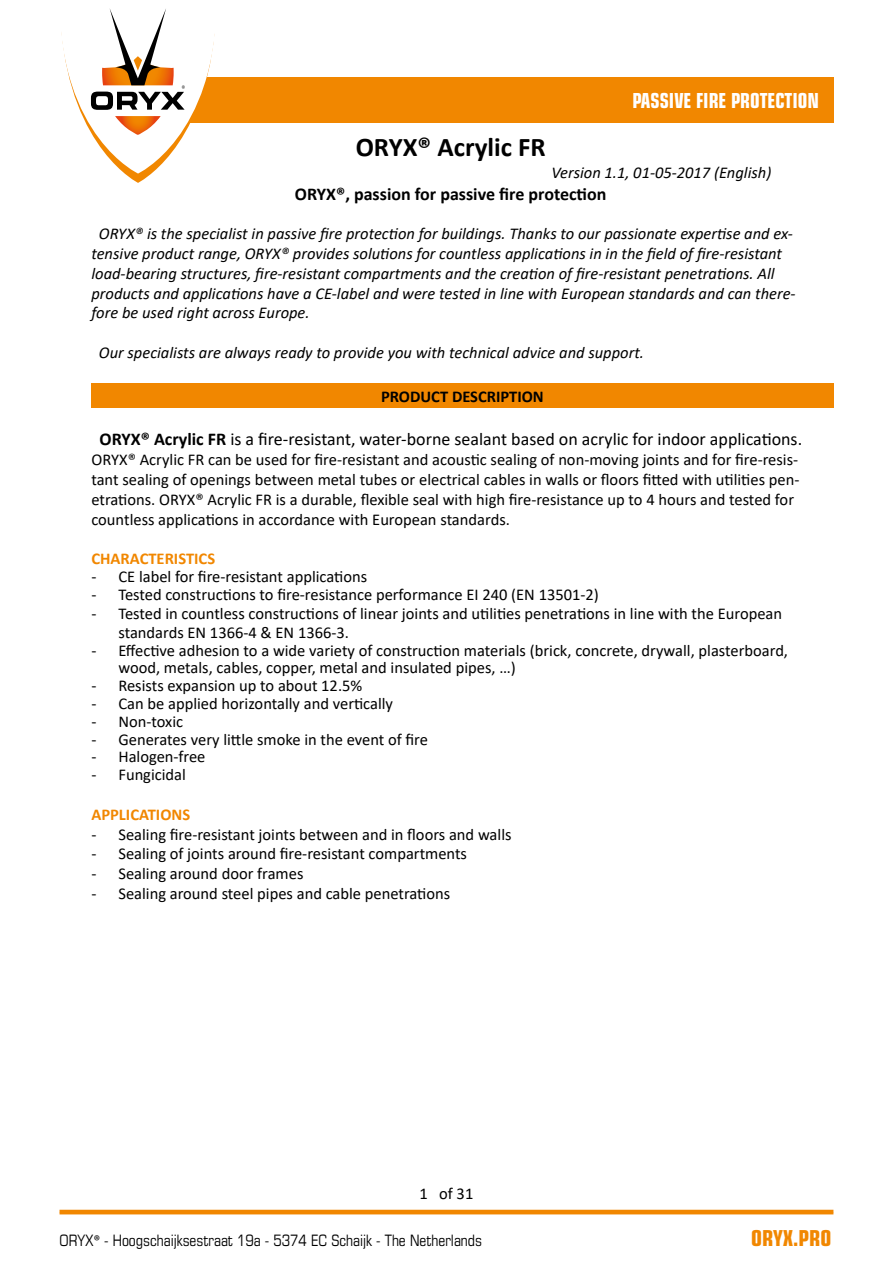
<style>
.page{position:relative;width:893px;height:1263px;background:#fff}
.page>*{position:absolute;margin:0;border:0;box-sizing:border-box;transform-origin:0 0}
.t1{font:700 27px "Calibri";color:#000}
.t2{font:700 condensed 22.05px "Eurostile LT Std";color:#f18700;scale:.96 1}
.t3{font:700 condensed 20.7px "Eurostile LT Std";color:#fff;scale:.89 1}
.t4{font:18px "Calibri";color:#000}
.t5{font:700 18px "Calibri";color:#000}
.t6{font:16.5px/19.8px "Calibri";color:#000}
.t7{font:italic 16.5px/19.8px "Calibri";color:#000}
.t8{font:700 16.5px "Calibri";color:#f18700}
.t9{font:700 16.5px "Calibri";color:#000}
.t10{font:condensed 15.75px "Eurostile LT Std";color:#000;scale:.96 1}
.s1{font-weight:700}
.s2{font-family:"Myriad Pro";font-stretch:normal}
</style>
<div class="page">
<div style="left:96px;top:78px;width:737px;height:45px;background:#f18700"></div>
<svg style="left:61px;top:8px;width:156px;height:175px"></svg>
<hr style="left:60px;top:1210px;width:773px;height:4px;background:#f18700">
<div style="left:91px;top:384px;width:742px;height:24px;background:#f18700"></div>
<h1 class="t1" style="left:356px;top:128px;width:192px">ORYX® Acrylic FR</h1>
<p class="t3" style="left:632px;top:88px;width:211px">PASSIVE FIRE PROTECTION</p>
<p class="t7" style="left:552px;top:162px;width:221px">Version 1.1, 01-05-2017 (English)</p>
<p class="t5" style="left:295px;top:181px;width:313px">ORYX®, passion for passive fire protection</p>
<p class="t7" style="left:91px;top:223px;width:706px;text-indent:7px">ORYX® is the specialist in passive fire protection for buildings. Thanks to our passionate expertise and ex&shy;tensive product range, ORYX® provides solutions for countless applications in in the field of fire-resistant load-bearing structures, fire-resistant compartments and the creation of fire-resistant penetrations. All products and applications have a CE-label and were tested in line with European standards and can there&shy;fore be used right across Europe.</p>
<p class="t7" style="left:99px;top:342px;width:547px">Our specialists are always ready to provide you with technical advice and support.</p>
<p class="t9" style="left:381px;top:385px;width:164px">PRODUCT DESCRIPTION</p>
<p class="t4" style="left:100px;top:427px;width:704px"><span class="s1">ORYX® Acrylic FR</span> is a fire-resistant, water-borne sealant based on acrylic for indoor applications.</p>
<p class="t6" style="left:91px;top:449px;width:709px">ORYX® Acrylic FR can be used for fire-resistant and acoustic sealing of non-moving joints and for fire-resis&shy;tant sealing of openings between metal tubes or electrical cables in walls or floors fitted with utilities pen&shy;etrations. ORYX® Acrylic FR is a durable, flexible seal with high fire-resistance up to 4 hours and tested for countless applications in accordance with European standards.</p>
<p class="t8" style="left:91px;top:547px;width:125px">CHARACTERISTICS</p>
<p class="t6" style="left:91px;top:566px;width:277px">- CE label for fire-resistant applications</p>
<p class="t6" style="left:91px;top:584px;width:509px">- Tested constructions to fire-resistance performance EI 240 (EN 13501-2)</p>
<p class="t6" style="left:118px;top:603px;width:665px;line-height:18.9px;text-indent:-27px">- Tested in countless constructions of linear joints and utilities penetrations in line with the European standards EN 1366-4 &amp; EN 1366-3.</p>
<p class="t6" style="left:118px;top:641px;width:671px;line-height:17.9px;text-indent:-27px">- Effective adhesion to a wide variety of construction materials (brick, concrete, drywall, plasterboard, wood, metals, cables, copper, metal and insulated pipes, …)</p>
<p class="t6" style="left:91px;top:675px;width:272px">- Resists expansion up to about 12.5%</p>
<p class="t6" style="left:91px;top:693px;width:303px">- Can be applied horizontally and vertically</p>
<p class="t6" style="left:91px;top:711px;width:93px">- Non-toxic</p>
<p class="t6" style="left:91px;top:729px;width:338px">- Generates very little smoke in the event of fire</p>
<p class="t6" style="left:91px;top:746px;width:116px">- Halogen-free</p>
<p class="t6" style="left:91px;top:764px;width:96px">- Fungicidal</p>
<p class="t8" style="left:91px;top:803px;width:100px">APPLICATIONS</p>
<p class="t6" style="left:91px;top:824px;width:422px">- Sealing fire-resistant joints between and in floors and walls</p>
<p class="t6" style="left:91px;top:843px;width:377px">- Sealing of joints around fire-resistant compartments</p>
<p class="t6" style="left:91px;top:863px;width:214px">- Sealing around door frames</p>
<p class="t6" style="left:91px;top:883px;width:360px">- Sealing around steel pipes and cable penetrations</p>
<p class="t6" style="left:420px;top:1183px;width:55px">1 of 31</p>
<p class="t10" style="left:60px;top:1231px;width:442px">ORYX<span class="s2">®</span> - Hoogschaijksestraat 19a - 5374 EC Schaijk - The Netherlands</p>
<h2 class="t2" style="left:751px;top:1225px;width:85px">ORYX.PRO</h2>
</div>
